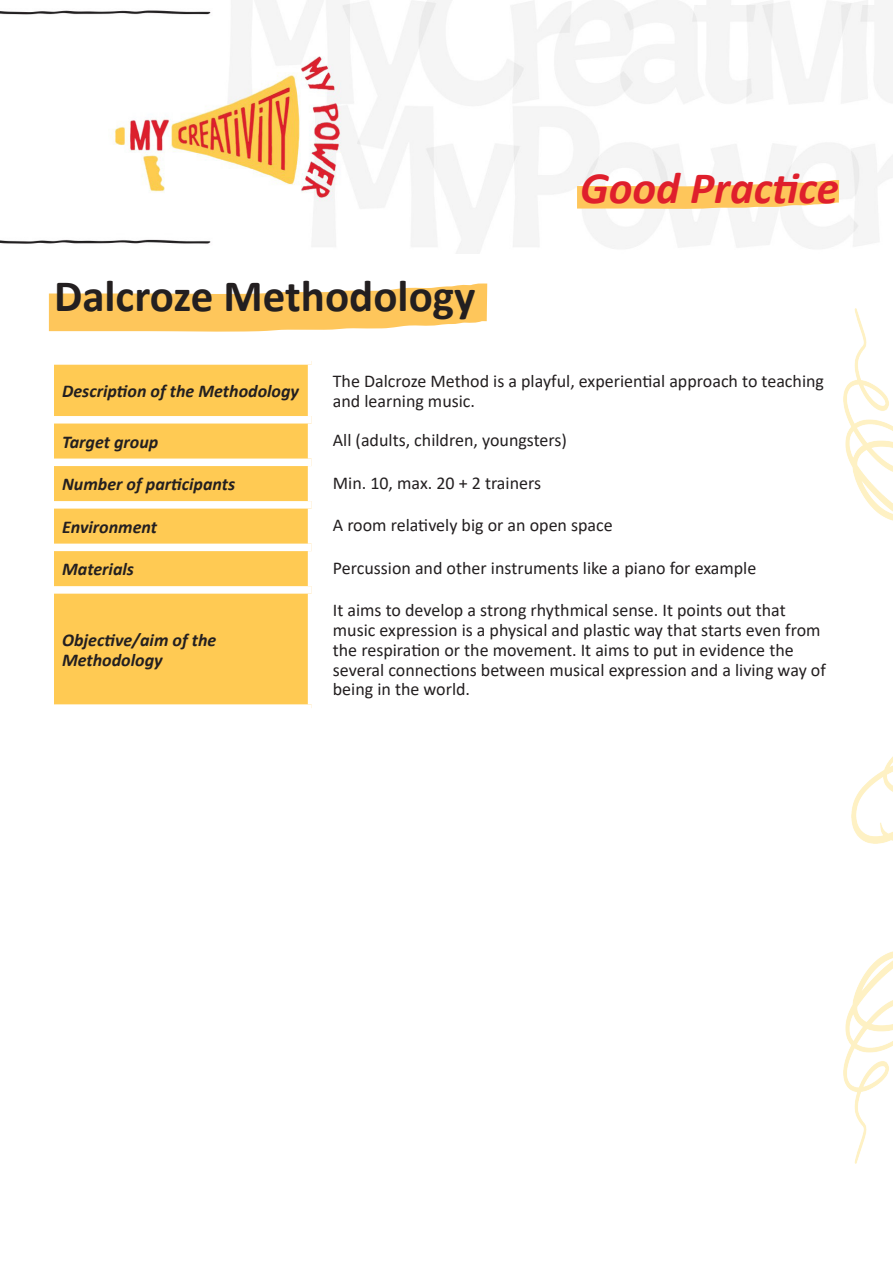
<style>
.page{position:relative;width:893px;height:1263px;background:#fff}
.page>*{position:absolute;margin:0;border:0;box-sizing:border-box;transform-origin:0 0}
.Titolo{font:700 45px "Calibri";color:#231f20}
.t1{font:italic 700 45px "Calibri";color:#df1f2c}
.Normale{font:18px/19.8px "Calibri";color:#231f20}
.Titolo_sin_tab{font:italic 700 18px/19.8px "Calibri";color:#231f20}
</style>
<div class="page">
<img style="left:0;top:0;width:893px;height:253px">
<svg style="left:554px;top:165px;width:307px;height:55px"></svg>
<img style="left:843px;top:951px;width:50px;height:212px">
<img style="left:843px;top:308px;width:50px;height:213px">
<img style="left:851px;top:756px;width:42px;height:88px">
<div style="left:54px;top:365px;width:254px;height:339px;background:#ffca53"></div>
<div style="left:54px;top:416px;width:258px;height:7px;background:#fff"></div>
<div style="left:54px;top:459px;width:258px;height:7px;background:#fff"></div>
<div style="left:54px;top:501px;width:258px;height:8px;background:#fff"></div>
<div style="left:54px;top:544px;width:258px;height:7px;background:#fff"></div>
<div style="left:54px;top:586px;width:258px;height:8px;background:#fff"></div>
<svg style="left:48px;top:283px;width:440px;height:49px"></svg>
<p class="Titolo" style="left:54px;top:264px;width:423px">Dalcroze Methodology</p>
<h1 class="t1" style="left:580px;top:156px;width:260px">Good Practice</h1>
<p class="Titolo_sin_tab" style="left:62px;top:381px;width:238px">Description of the Methodology</p>
<p class="Normale" style="left:333px;top:371px;width:493px">The Dalcroze Method is a playful, experiential approach to teaching and learning music.</p>
<p class="Titolo_sin_tab" style="left:62px;top:431px;width:98px">Target group</p>
<p class="Normale" style="left:333px;top:430px;width:236px">All (adults, children, youngsters)</p>
<p class="Titolo_sin_tab" style="left:62px;top:474px;width:175px">Number of participants</p>
<p class="Normale" style="left:333px;top:472px;width:210px">Min. 10, max. 20 + 2 trainers</p>
<p class="Titolo_sin_tab" style="left:62px;top:516px;width:96px">Environment</p>
<p class="Normale" style="left:333px;top:515px;width:281px">A room relatively big or an open space</p>
<p class="Titolo_sin_tab" style="left:62px;top:559px;width:73px">Materials</p>
<p class="Normale" style="left:333px;top:557px;width:425px">Percussion and other instruments like a piano for example</p>
<p class="Titolo_sin_tab" style="left:62px;top:629px;width:156px">Objective/aim of the<br>Methodology</p>
<p class="Normale" style="left:333px;top:600px;width:494px">It aims to develop a strong rhythmical sense. It points out that music expression is a physical and plastic way that starts even from the respiration or the movement. It aims to put in evidence the several connections between musical expression and a living way of being in the world.</p>
</div>
